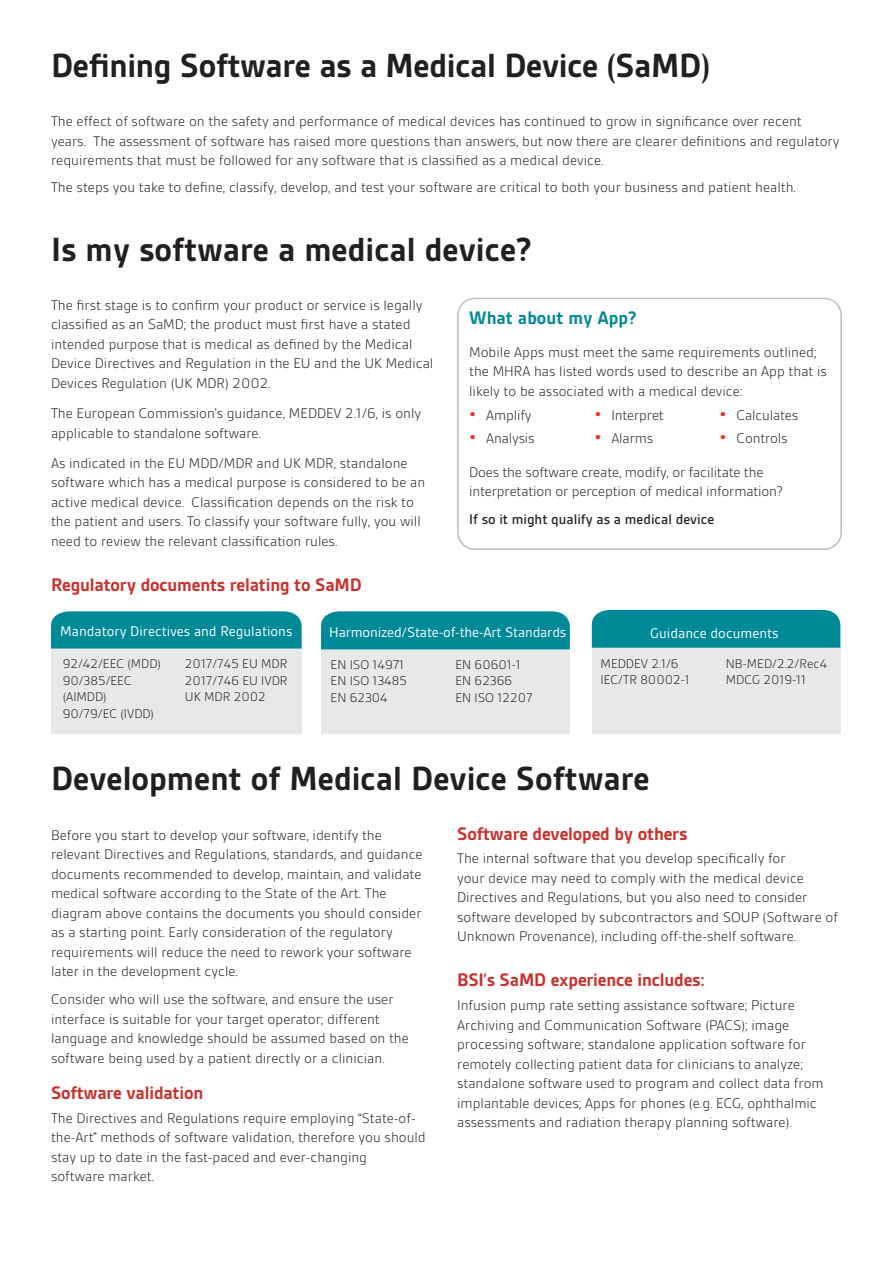
<style>
.page{position:relative;width:893px;height:1263px;background:#fff}
.page>*{position:absolute;margin:0;border:0;box-sizing:border-box;transform-origin:0 0}
.BSI_body_copy{font:700 36px "BSI Gesta";color:#231f20}
.MD_sub_heading{font:700 19.5px "BSI Gesta";letter-spacing:-.01em;color:#c9312b}
.BSI_body_copy-2{font:700 19.5px "BSI Gesta";color:#008996}
.BSI_body_copy-3{font:300 15px/19.5px "BSI Gesta";color:#231f20}
.MD_body_text_style{font:300 15px/19.5px "BSI Gesta";letter-spacing:-.01em;color:#231f20}
.t1{font:15px "BSI Gesta";color:#fff}
.BSI_body_copy-4{font:500 15px "BSI Gesta";color:#231f20}
.t2{font:300 13.5px/16.5px "BSI Gesta";color:#231f20}
.s1{font-weight:700;font-size:18px;color:#ee2e22}
</style>
<div class="page">
<div style="left:457px;top:298px;width:385px;height:252px;border:2px solid #bcbdc0;border-radius:17px"></div>
<div style="left:51px;top:644px;width:251px;height:89px;background:#e7e9e8"></div>
<div style="left:51px;top:611px;width:251px;height:37px;background:#008996"></div>
<div style="left:321px;top:644px;width:249px;height:89px;background:#e7e9e8"></div>
<div style="left:321px;top:611px;width:249px;height:38px;background:#008996"></div>
<div style="left:592px;top:643px;width:248px;height:90px;background:#e7e9e8"></div>
<div style="left:592px;top:610px;width:248px;height:38px;background:#008996"></div>
<p class="BSI_body_copy" style="left:51px;top:47px;width:661px">Defining Software as a Medical Device (SaMD)</p>
<p class="BSI_body_copy-3" style="left:51px;top:112px;width:790px">The effect of software on the safety and performance of medical devices has continued to grow in significance over recent years. The assessment of software has raised more questions than answers, but now there are clearer definitions and regulatory requirements that must be followed for any software that is classified as a medical device.</p>
<p class="BSI_body_copy-3" style="left:51px;top:177px;width:746px">The steps you take to define, classify, develop, and test your software are critical to both your business and patient health.</p>
<p class="BSI_body_copy" style="left:51px;top:230px;width:483px">Is my software a medical device?</p>
<p class="BSI_body_copy-3" style="left:51px;top:295px;width:384px">The first stage is to confirm your product or service is legally classified as an SaMD; the product must first have a stated intended purpose that is medical as defined by the Medical Device Directives and Regulation in the EU and the UK Medical Devices Regulation (UK MDR) 2002.</p>
<p class="BSI_body_copy-3" style="left:51px;top:404px;width:372px">The European Commission’s guidance, MEDDEV 2.1/6, is only applicable to standalone software.</p>
<p class="BSI_body_copy-3" style="left:51px;top:453px;width:376px">As indicated in the EU MDD/MDR and UK MDR, standalone software which has a medical purpose is considered to be an active medical device. Classification depends on the risk to the patient and users. To classify your software fully, you will need to review the relevant classification rules.</p>
<p class="MD_sub_heading" style="left:51px;top:574px;width:312px">Regulatory documents relating to SaMD</p>
<p class="BSI_body_copy-2" style="left:469px;top:308px;width:169px">What about my App?</p>
<p class="BSI_body_copy-3" style="left:469px;top:342px;width:359px">Mobile Apps must meet the same requirements outlined; the MHRA has listed words used to describe an App that is likely to be associated with a medical device:</p>
<p class="BSI_body_copy-3" style="left:469px;top:405px;width:64px"><span class="s1">•</span> Amplify</p>
<p class="BSI_body_copy-3" style="left:469px;top:429px;width:67px"><span class="s1">•</span> Analysis</p>
<p class="BSI_body_copy-3" style="left:720px;top:405px;width:80px"><span class="s1">•</span> Calculates</p>
<p class="BSI_body_copy-3" style="left:720px;top:429px;width:70px"><span class="s1">•</span> Controls</p>
<p class="MD_body_text_style" style="left:469px;top:462px;width:315px">Does the software create, modify, or facilitate the interpretation or perception of medical information?</p>
<p class="BSI_body_copy-4" style="left:469px;top:512px;width:247px">If so it might qualify as a medical device</p>
<p class="BSI_body_copy-3" style="left:594px;top:405px;width:71px"><span class="s1">•</span> Interpret</p>
<p class="BSI_body_copy-3" style="left:594px;top:429px;width:60px"><span class="s1">•</span> Alarms</p>
<p class="t1" style="left:60px;top:624px;width:234px">Mandatory Directives and Regulations</p>
<p class="t2" style="left:63px;top:656px;width:100px">92/42/EEC (MDD)</p>
<p class="t2" style="left:63px;top:672px;width:71px">90/385/EEC (AIMDD)</p>
<p class="t2" style="left:63px;top:705px;width:93px">90/79/EC (IVDD)</p>
<p class="t2" style="left:185px;top:656px;width:104px">2017/745 EU MDR</p>
<p class="t2" style="left:185px;top:672px;width:104px">2017/746 EU IVDR</p>
<p class="t2" style="left:185px;top:689px;width:82px">UK MDR 2002</p>
<p class="t1" style="left:329px;top:625px;width:239px">Harmonized/State-of-the-Art Standards</p>
<p class="t2" style="left:331px;top:656px;width:75px">EN ISO 14971</p>
<p class="t2" style="left:331px;top:673px;width:78px">EN ISO 13485</p>
<p class="t2" style="left:331px;top:689px;width:59px">EN 62304</p>
<p class="t2" style="left:455px;top:656px;width:67px">EN 60601-1</p>
<p class="t2" style="left:455px;top:673px;width:58px">EN 62366</p>
<p class="t2" style="left:455px;top:689px;width:79px">EN ISO 12207</p>
<p class="t1" style="left:650px;top:625px;width:130px">Guidance documents</p>
<p class="t2" style="left:601px;top:655px;width:80px">MEDDEV 2.1/6</p>
<p class="t2" style="left:601px;top:672px;width:91px">IEC/TR 80002-1</p>
<p class="t2" style="left:726px;top:655px;width:103px">NB-MED/2.2/Rec4</p>
<p class="t2" style="left:726px;top:672px;width:82px">MDCG 2019-11</p>
<p class="BSI_body_copy" style="left:51px;top:760px;width:600px">Development of Medical Device Software</p>
<p class="BSI_body_copy-3" style="left:51px;top:825px;width:373px">Before you start to develop your software, identify the relevant Directives and Regulations, standards, and guidance documents recommended to develop, maintain, and validate medical software according to the State of the Art. The diagram above contains the documents you should consider as a starting point. Early consideration of the regulatory requirements will reduce the need to rework your software later in the development cycle.</p>
<p class="BSI_body_copy-3" style="left:51px;top:990px;width:359px">Consider who will use the software, and ensure the user interface is suitable for your target operator; different language and knowledge should be assumed based on the software being used by a patient directly or a clinician.</p>
<p class="MD_sub_heading" style="left:51px;top:1083px;width:154px">Software validation</p>
<p class="BSI_body_copy-3" style="left:51px;top:1108px;width:376px">The Directives and Regulations require employing “State-of&shy;the-Art” methods of software validation, therefore you should stay up to date in the fast-paced and ever-changing<br>software market.</p>
<p class="MD_sub_heading" style="left:457px;top:823px;width:232px">Software developed by others</p>
<p class="BSI_body_copy-3" style="left:457px;top:849px;width:382px">The internal software that you develop specifically for<br>your device may need to comply with the medical device Directives and Regulations, but you also need to consider software developed by subcontractors and SOUP (Software of Unknown Provenance), including off-the-shelf software.</p>
<p class="MD_sub_heading" style="left:457px;top:970px;width:249px">BSI’s SaMD experience includes:</p>
<p class="BSI_body_copy-3" style="left:457px;top:996px;width:368px">Infusion pump rate setting assistance software; Picture Archiving and Communication Software (PACS); image processing software; standalone application software for remotely collecting patient data for clinicians to analyze; standalone software used to program and collect data from implantable devices; Apps for phones (e.g. ECG, ophthalmic assessments and radiation therapy planning software).</p>
</div>
